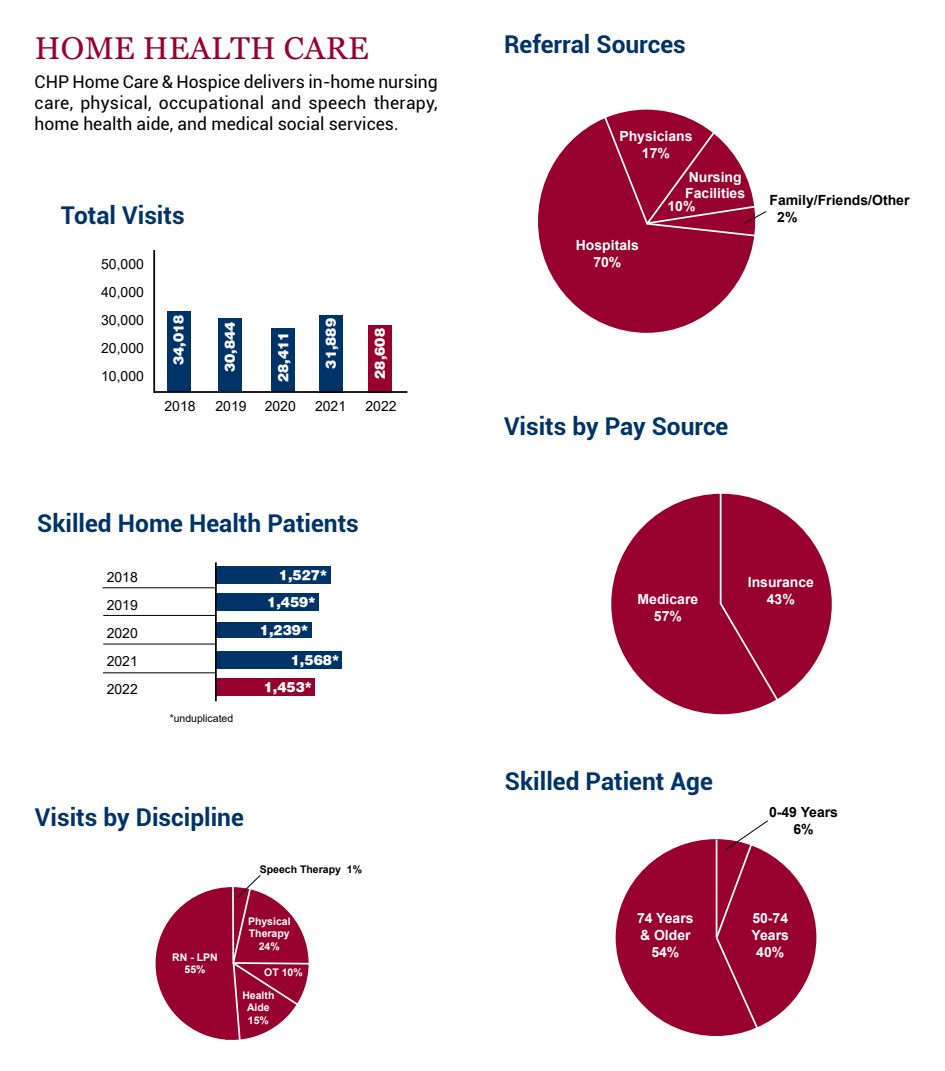
<style>
.page{position:relative;width:945px;height:1071px;background:#fff}
.page>*{position:absolute;margin:0;border:0;box-sizing:border-box;transform-origin:0 0}
.t1{font:31.5px "Georgia";letter-spacing:.01em;color:#98002e}
.t2{font:700 24.5px "Roboto";color:#003468}
.t3{font:17.5px/21px "Roboto";color:#000;text-align:justify}
.t4{font:700 14px/16.8px "Arial";color:#fff;text-align:center}
.t5{font:14px/28px "Arial";color:#000;text-align:justify}
.t6{font:14px "Geneva Blck";color:#fff}
.t7{font:700 14px/16.8px "Arial";color:#000;text-align:center}
.t8{font:700 10.5px/12.6px "Arial";color:#fff;text-align:center}
.t9{font:700 10.5px "Arial";color:#000}
.t10{font:10.5px "Arial";color:#000}
</style>
<div class="page">
<div style="left:156px;top:887px;width:153px;height:153px;background:#98002e;border-radius:50%"></div>
<hr style="left:153px;top:250px;width:2px;height:143px;background:#000">
<hr style="left:103px;top:615px;width:113px;height:1px;background:#000">
<hr style="left:103px;top:644px;width:113px;height:1px;background:#000">
<hr style="left:103px;top:673px;width:113px;height:1px;background:#000">
<hr style="left:102px;top:587px;width:114px;height:1px;background:#000">
<div style="left:216px;top:566px;width:114px;height:17px;background:#003468"></div>
<div style="left:218px;top:318px;width:24px;height:73px;background:#003468"></div>
<div style="left:319px;top:315px;width:24px;height:77px;background:#003468"></div>
<div style="left:271px;top:329px;width:24px;height:63px;background:#003468"></div>
<div style="left:167px;top:312px;width:23px;height:80px;background:#003468"></div>
<div style="left:216px;top:652px;width:126px;height:17px;background:#003468"></div>
<div style="left:216px;top:623px;width:95px;height:15px;background:#003468"></div>
<div style="left:216px;top:678px;width:99px;height:17px;background:#98002e"></div>
<div style="left:368px;top:325px;width:24px;height:68px;background:#98002e"></div>
<div style="left:216px;top:593px;width:103px;height:17px;background:#003468"></div>
<hr style="left:215px;top:562px;width:2px;height:139px;background:#000">
<hr style="left:154px;top:391px;width:253px;height:2px;background:#000">
<svg style="left:215px;top:875px;width:94px;height:165px"></svg>
<div style="left:611px;top:494px;width:221px;height:220px;background:#98002e;border-radius:50%"></div>
<div style="left:616px;top:839px;width:200px;height:197px;background:#98002e;border-radius:50%"></div>
<div style="left:538px;top:110px;width:217px;height:223px;background:#98002e;border-radius:50%"></div>
<hr style="left:720px;top:493px;width:2px;height:111px;background:#fff">
<svg style="left:719px;top:601px;width:64px;height:107px"></svg>
<svg style="left:714px;top:820px;width:54px;height:213px"></svg>
<svg style="left:603px;top:115px;width:164px;height:123px"></svg>
<h1 class="t1" style="left:35px;top:29px;width:335px">HOME HEALTH CARE</h1>
<p class="t3" style="left:35px;top:71px;width:405px">CHP Home Care &amp; Hospice delivers in-home nursing care, physical, occupational and speech therapy, home health aide, and medical social services.</p>
<h2 class="t2" style="left:61px;top:198px;width:125px">Total Visits</h2>
<p class="t5" style="left:101px;top:250px;width:44px">50,000<br>40,000<br>30,000<br>20,000<br>10,000</p>
<p class="t5" style="left:165px;top:392px;width:33px">2018</p>
<p class="t5" style="left:315px;top:392px;width:33px">2021</p>
<p class="t6" style="left:170px;top:365px;width:52px;rotate:-90deg">34,018</p>
<p class="t6" style="left:322px;top:369px;width:52px;rotate:-90deg">31,889</p>
<p class="t6" style="left:221px;top:372px;width:52px;rotate:-90deg">30,844</p>
<p class="t6" style="left:275px;top:382px;width:52px;rotate:-90deg">28,411</p>
<p class="t5" style="left:215px;top:392px;width:33px">2019</p>
<p class="t5" style="left:265px;top:392px;width:33px">2020</p>
<p class="t6" style="left:371px;top:379px;width:52px;rotate:-90deg">28,608</p>
<p class="t5" style="left:366px;top:392px;width:33px">2022</p>
<h2 class="t2" style="left:37px;top:506px;width:323px">Skilled Home Health Patients</h2>
<p class="t5" style="left:107px;top:563px;width:33px">2018<br>2019<br>2020<br>2021<br>2022</p>
<p class="t10" style="left:170px;top:711px;width:65px">*unduplicated</p>
<p class="t6" style="left:279px;top:566px;width:50px">1,527*</p>
<p class="t6" style="left:267px;top:593px;width:50px">1,459*</p>
<p class="t6" style="left:260px;top:622px;width:50px">1,239*</p>
<p class="t6" style="left:291px;top:652px;width:50px">1,568*</p>
<p class="t6" style="left:264px;top:678px;width:50px">1,453*</p>
<h2 class="t2" style="left:35px;top:800px;width:210px">Visits by Discipline</h2>
<p class="t9" style="left:260px;top:862px;width:104px">Speech Therapy 1%</p>
<p class="t8" style="left:172px;top:951px;width:47px">RN - LPN<br>55%</p>
<p class="t8" style="left:248px;top:915px;width:44px">Physical<br>Therapy<br>24%</p>
<p class="t8" style="left:264px;top:966px;width:40px">OT 10%</p>
<p class="t8" style="left:242px;top:989px;width:34px">Health<br>Aide<br>15%</p>
<h2 class="t2" style="left:504px;top:27px;width:183px">Referral Sources</h2>
<p class="t4" style="left:619px;top:128px;width:75px">Physicians<br>17%</p>
<p class="t4" style="left:576px;top:237px;width:65px">Hospitals<br>70%</p>
<p class="t4" style="left:685px;top:168px;width:61px;text-align:left">Nursing<br>Facilities</p>
<p class="t4" style="left:668px;top:198px;width:30px">10%</p>
<p class="t7" style="left:777px;top:192px;width:134px;text-align:left;text-indent:-8px">Family/Friends/Other<br>2%</p>
<h2 class="t2" style="left:504px;top:409px;width:226px">Visits by Pay Source</h2>
<p class="t4" style="left:638px;top:591px;width:62px">Medicare<br>57%</p>
<p class="t4" style="left:748px;top:574px;width:68px">Insurance<br>43%</p>
<h2 class="t2" style="left:505px;top:764px;width:209px">Skilled Patient Age</h2>
<p class="t4" style="left:637px;top:910px;width:58px">74 Years &amp; Older<br>54%</p>
<p class="t7" style="left:769px;top:804px;width:71px">0-49 Years<br>6%</p>
<p class="t4" style="left:752px;top:910px;width:39px">50-74<br>Years<br>40%</p>
</div>
